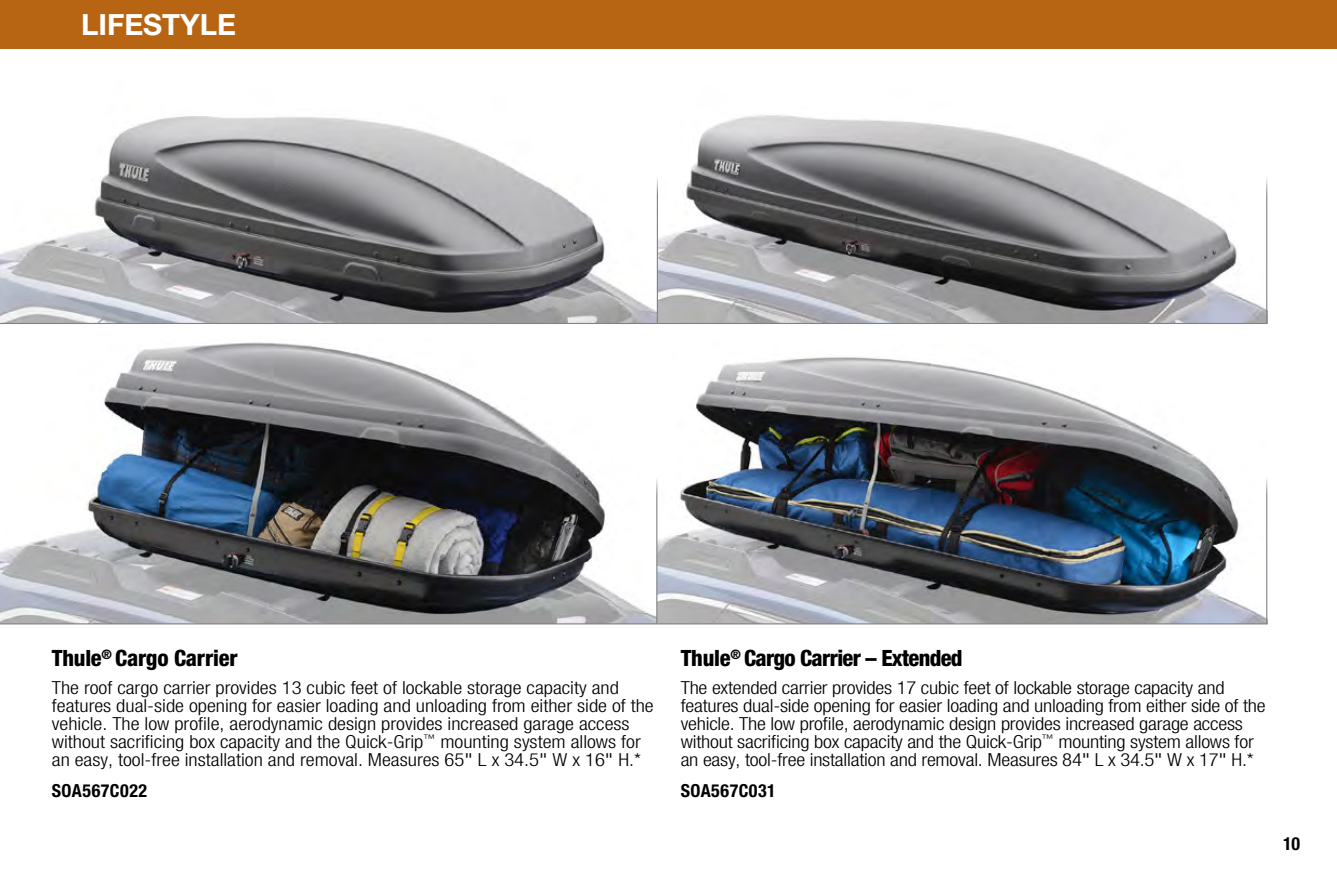
<style>
.page{position:relative;width:1337px;height:891px;background:#fff}
.page>*{position:absolute;margin:0;border:0;box-sizing:border-box;transform-origin:0 0}
.t1{font:700 29.25px "Helvetica Neue";color:#fff}
.t2{font:800 condensed 22.5px "Helvetica Neue";letter-spacing:-.02em;color:#000}
.t3{font:300 condensed 18px/18px "Helvetica Neue";letter-spacing:-.005em;color:#000;scale:1.15 1}
.t4{font:700 condensed 18px "Helvetica Neue";letter-spacing:.03em;color:#000}
.s1{font-weight:400}
</style>
<div class="page">
<img style="left:657px;top:357px;width:609px;height:266px">
<img style="left:0;top:342px;width:656px;height:281px">
<img style="left:0;top:116px;width:657px;height:207px">
<svg style="left:658px;top:115px;width:608px;height:208px"></svg>
<hr style="left:0;top:623px;width:1267px;height:1px;background:#808285">
<hr style="left:1266px;top:173px;width:1px;height:151px;background:#808285">
<hr style="left:657px;top:173px;width:1px;height:151px;background:#808285">
<hr style="left:656px;top:473px;width:1px;height:151px;background:#808285">
<hr style="left:1266px;top:472px;width:1px;height:152px;background:#808285">
<div style="left:0;top:0;width:1336px;height:49px;background:#b86513"></div>
<hr style="left:0;top:323px;width:1266px;height:1px;background:#808285">
<h1 class="t1" style="left:81px;top:7px;width:156px">LIFESTYLE</h1>
<p class="t2" style="left:52px;top:644px;width:187px">Thule<sup>®</sup> Cargo Carrier</p>
<p class="t3" style="left:52px;top:679px;width:525px">The roof cargo carrier provides 13 cubic feet of lockable storage capacity and features dual-side opening for easier loading and unloading from either side of the vehicle. The low profile, aerodynamic design provides increased garage access without sacrificing box capacity and the Quick-Grip<sup>™</sup> mounting system allows for an easy, tool-free installation and removal. Measures 65<span class="s1">"</span> L x 34.5<span class="s1">"</span> W x 16<span class="s1">"</span> H.*</p>
<p class="t4" style="left:52px;top:779px;width:97px">SOA567C022</p>
<p class="t2" style="left:680px;top:644px;width:283px">Thule<sup>®</sup> Cargo Carrier – Extended</p>
<p class="t3" style="left:680px;top:679px;width:510px">The extended carrier provides 17 cubic feet of lockable storage capacity and features dual-side opening for easier loading and unloading from either side of the vehicle. The low profile, aerodynamic design provides increased garage access without sacrificing box capacity and the Quick-Grip<sup>™</sup> mounting system allows for an easy, tool-free installation and removal. Measures 84<span class="s1">"</span> L x 34.5<span class="s1">"</span> W x 17<span class="s1">"</span> H.*</p>
<p class="t4" style="left:680px;top:779px;width:97px">SOA567C031</p>
<p class="t4" style="left:1283px;top:833px;width:18px">10</p>
</div>
